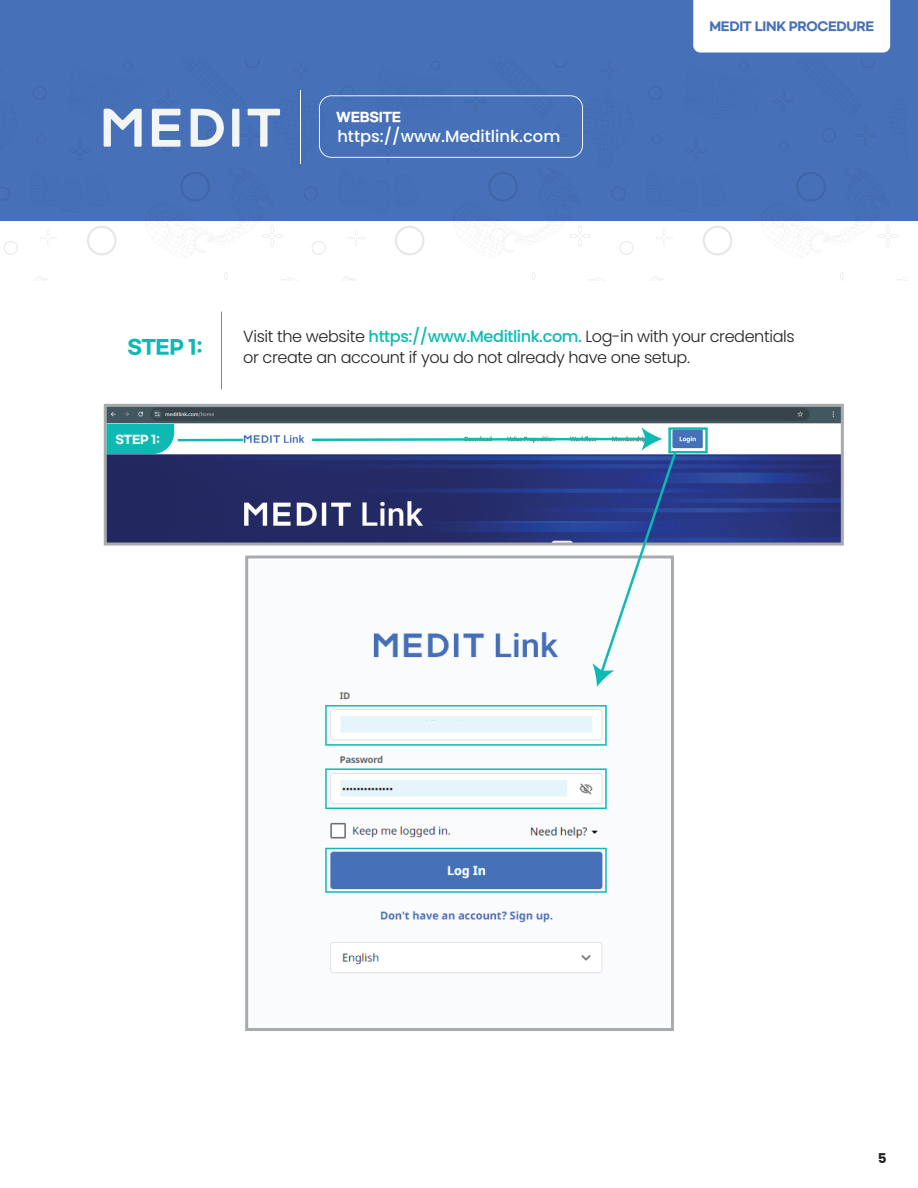
<style>
.page{position:relative;width:918px;height:1188px;background:#fff}
.page>*{position:absolute;margin:0;border:0;box-sizing:border-box;transform-origin:0 0}
.t1{font:700 19.35px "Gmarket Sans";color:#0dbab3}
.t2{font:500 16.35px "Poppins";color:#fff}
.t3{font:300 16.05px/21.5px "Poppins";letter-spacing:-.025em;color:#231f20}
.t4{font:700 13.5px "Poppins";color:#231f20}
.t5{font:700 12.75px "Gmarket Sans";letter-spacing:-.025em;color:#fff}
.t6{font:700 11.85px "Gmarket Sans";letter-spacing:-.025em;color:#4671b8}
.t7{font:700 11.4px "Gmarket Sans";color:#fff}
.s1{font-weight:500;color:#0dbab3}
</style>
<div class="page">
<div style="left:0;top:0;width:918px;height:220px;background:#4671b8"></div>
<svg style="left:0;top:60px;width:908px;height:221px"></svg>
<img style="left:325px;top:692px;width:282px;height:282px">
<img style="left:108px;top:408px;width:732px;height:134px">
<div style="left:104px;top:404px;width:740px;height:142px;border:3px solid #a7abad"></div>
<div style="left:245px;top:555px;width:429px;height:476px;border:3px solid #a7abad"></div>
<div style="left:107px;top:424px;width:67px;height:30px;background:#0dbab3"></div>
<hr style="left:178px;top:439px;width:65px;height:2px;background:#0dbab3">
<hr style="left:221px;top:312px;width:1px;height:77px;background:#0dbab3">
<div style="left:693px;top:0;width:197px;height:53px;background:#fff"></div>
<hr style="left:300px;top:90px;width:1px;height:73px;background:#fff">
<div style="left:319px;top:96px;width:264px;height:62px;border:1px solid #f3f4f4;border-radius:12px"></div>
<svg style="left:104px;top:108px;width:38px;height:39px"></svg>
<svg style="left:191px;top:109px;width:34px;height:38px"></svg>
<svg style="left:152px;top:109px;width:29px;height:38px"></svg>
<svg style="left:247px;top:109px;width:33px;height:38px"></svg>
<svg style="left:232px;top:109px;width:7px;height:38px"></svg>
<div style="left:814px;top:409px;width:11px;height:13px;background:#435760"></div>
<svg style="left:325px;top:705px;width:282px;height:41px"></svg>
<svg style="left:325px;top:768px;width:282px;height:41px"></svg>
<svg style="left:325px;top:848px;width:282px;height:45px"></svg>
<div style="left:342px;top:721px;width:149px;height:11px;background:#e6f4fb"></div>
<svg style="left:312px;top:427px;width:396px;height:260px"></svg>
<p class="t5" style="left:336px;top:110px;width:67px">WEBSITE</p>
<p class="t2" style="left:337px;top:127px;width:224px">https://www.Meditlink.com</p>
<p class="t6" style="left:709px;top:20px;width:166px">MEDIT LINK PROCEDURE</p>
<p class="t1" style="left:127px;top:336px;width:77px">STEP 1:</p>
<p class="t3" style="left:243px;top:326px;width:553px">Visit the website <span class="s1">https://www.Meditlink.com.</span> Log-in with your credentials or create an account if you do not already have one setup.</p>
<p class="t7" style="left:115px;top:433px;width:46px">STEP 1:</p>
<p class="t4" style="left:878px;top:1150px;width:10px">5</p>
</div>
